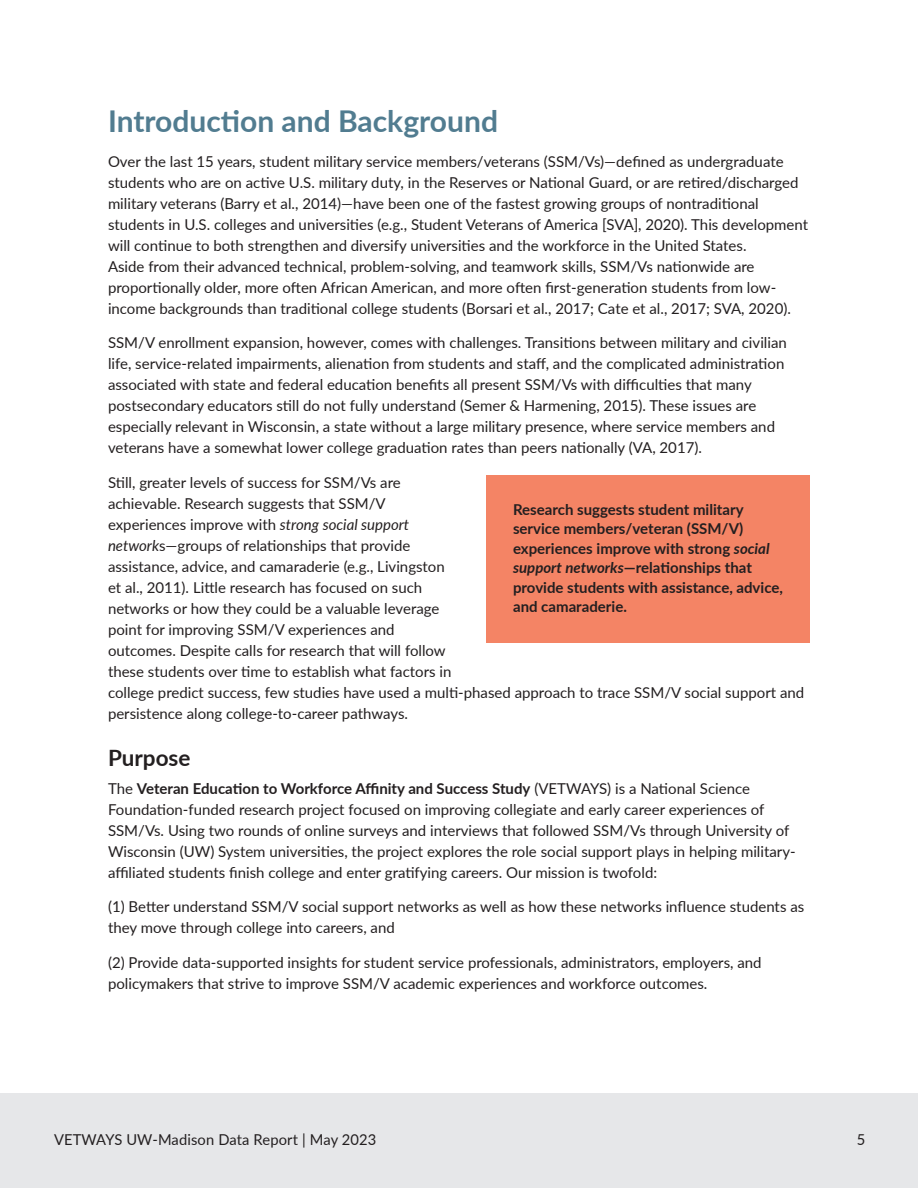
<style>
.page{position:relative;width:918px;height:1188px;background:#fff}
.page>*{position:absolute;margin:0;border:0;box-sizing:border-box;transform-origin:0 0}
.t1{font:700 30px "Lato";color:#517c90}
.t2{font:700 22.5px "Lato";color:#231f20}
.P-body{font:15px/21px "Lato";color:#231f20}
.callout{font:700 15px/19.5px "Lato";color:#231f20}
.s1{font-style:italic}
.s2{font-weight:700}
</style>
<div class="page">
<div style="left:0;top:1094px;width:918px;height:94px;background:#e6e7e9"></div>
<div style="left:486px;top:475px;width:324px;height:168px;background:#f48465"></div>
<h2 class="t1" style="left:108px;top:99px;width:392px">Introduction and Background</h2>
<p class="P-body" style="left:108px;top:150px;width:702px">Over the last 15 years, student military service members/veterans (SSM/Vs)—defined as undergraduate students who are on active U.S. military duty, in the Reserves or National Guard, or are retired/discharged military veterans (Barry et al., 2014)—have been one of the fastest growing groups of nontraditional students in U.S. colleges and universities (e.g., Student Veterans of America [SVA], 2020). This development will continue to both strengthen and diversify universities and the workforce in the United States.<br>Aside from their advanced technical, problem-solving, and teamwork skills, SSM/Vs nationwide are proportionally older, more often African American, and more often first-generation students from low&shy;income backgrounds than traditional college students (Borsari et al., 2017; Cate et al., 2017; SVA, 2020).</p>
<p class="P-body" style="left:108px;top:332px;width:680px">SSM/V enrollment expansion, however, comes with challenges. Transitions between military and civilian life, service-related impairments, alienation from students and staff, and the complicated administration associated with state and federal education benefits all present SSM/Vs with difficulties that many postsecondary educators still do not fully understand (Semer &amp; Harmening, 2015). These issues are especially relevant in Wisconsin, a state without a large military presence, where service members and veterans have a somewhat lower college graduation rates than peers nationally (VA, 2017).</p>
<p class="P-body" style="left:108px;top:471px;width:698px">Still, greater levels of success for SSM/Vs are<br>achievable. Research suggests that SSM/V<br>experiences improve with <span class="s1">strong social support<br>network</span>s—groups of relationships that provide<br>assistance, advice, and camaraderie (e.g., Livingston<br>et al., 2011). Little research has focused on such<br>networks or how they could be a valuable leverage<br>point for improving SSM/V experiences and<br>outcomes. Despite calls for research that will follow<br>these students over time to establish what factors in<br>college predict success, few studies have used a multi-phased approach to trace SSM/V social support and persistence along college-to-career pathways.</p>
<h3 class="t2" style="left:108px;top:741px;width:84px">Purpose</h3>
<p class="P-body" style="left:108px;top:777px;width:689px">The <span class="s2">Veteran Education to Workforce Affinity and Success Study</span> (VETWAYS) is a National Science Foundation-funded research project focused on improving collegiate and early career experiences of SSM/Vs. Using two rounds of online surveys and interviews that followed SSM/Vs through University of Wisconsin (UW) System universities, the project explores the role social support plays in helping military&shy;affiliated students finish college and enter gratifying careers. Our mission is twofold:</p>
<p class="P-body" style="left:108px;top:896px;width:698px">(1) Better understand SSM/V social support networks as well as how these networks influence students as they move through college into careers, and</p>
<p class="P-body" style="left:108px;top:951px;width:655px">(2) Provide data-supported insights for student service professionals, administrators, employers, and policymakers that strive to improve SSM/V academic experiences and workforce outcomes.</p>
<p class="callout" style="left:513px;top:499px;width:271px">Research suggests student military service members/veteran (SSM/V) experiences improve with strong <span class="s1">social support networks</span>—relationships that provide students with assistance, advice, and camaraderie.</p>
<p class="P-body" style="left:54px;top:1128px;width:324px">VETWAYS UW-Madison Data Report | May 2023</p>
<p class="P-body" style="left:857px;top:1128px;width:10px">5</p>
</div>
